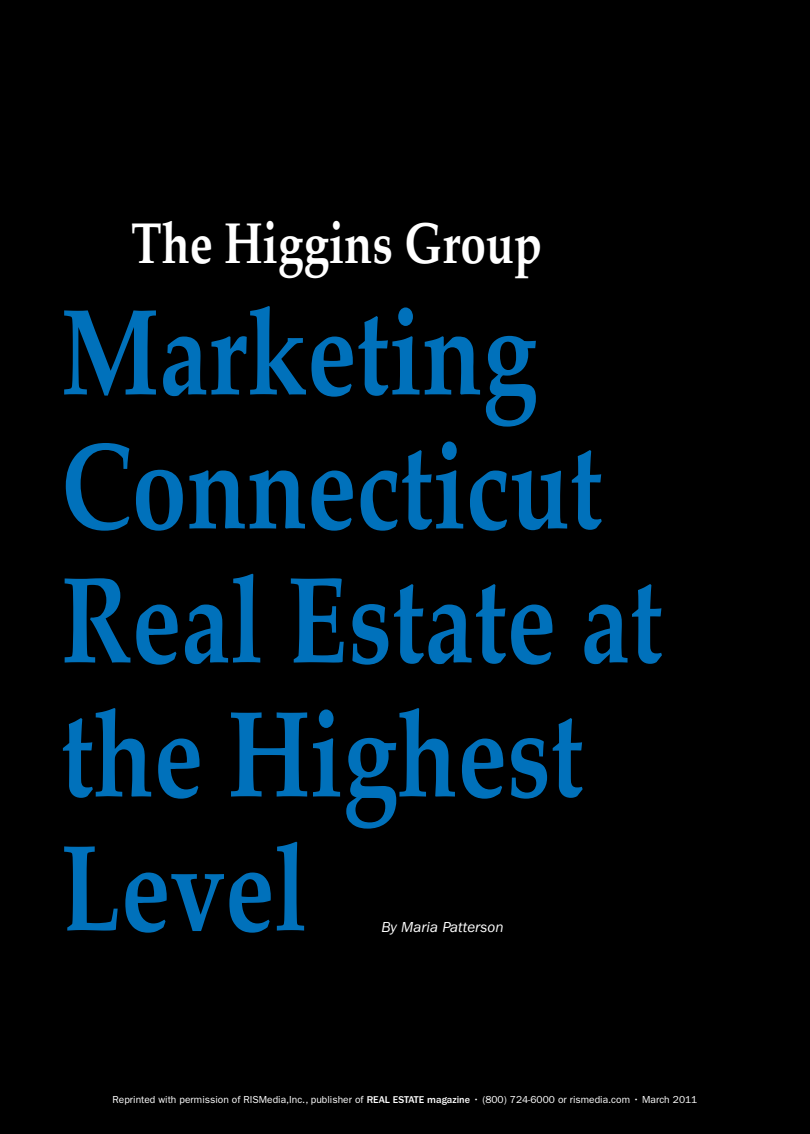
<style>
.page{position:relative;width:810px;height:1134px;background:#000}
.page>*{position:absolute;margin:0;border:0;box-sizing:border-box;transform-origin:0 0}
.t1{font:700 123.15px/133.9px "Palatino";color:#0071bb;scale:.8 1}
.t2{font:700 57.45px "Palatino";color:#fff;scale:.8 1}
.t3{font:italic 15px "Franklin Gothic";color:#fff}
.t4{font:10.2px "Franklin Gothic";color:#fff}
.s1{font-weight:500}
</style>
<div class="page">
<h2 class="t2" style="left:131px;top:195px;width:515px">The Higgins Group</h2>
<h1 class="t1" style="left:61px;top:283px;width:754px">Marketing<br>Connecticut<br>Real Estate at the Highest<br>Level</h1>
<h3 class="t3" style="left:381px;top:919px;width:124px">By Maria Patterson</h3>
<p class="t4" style="left:113px;top:1094px;width:586px">Reprinted with permission of RISMedia,Inc., publisher of <span class="s1">REAL ESTATE magazine</span> • (800) 724-6000 or rismedia.com • March 2011</p>
</div>
